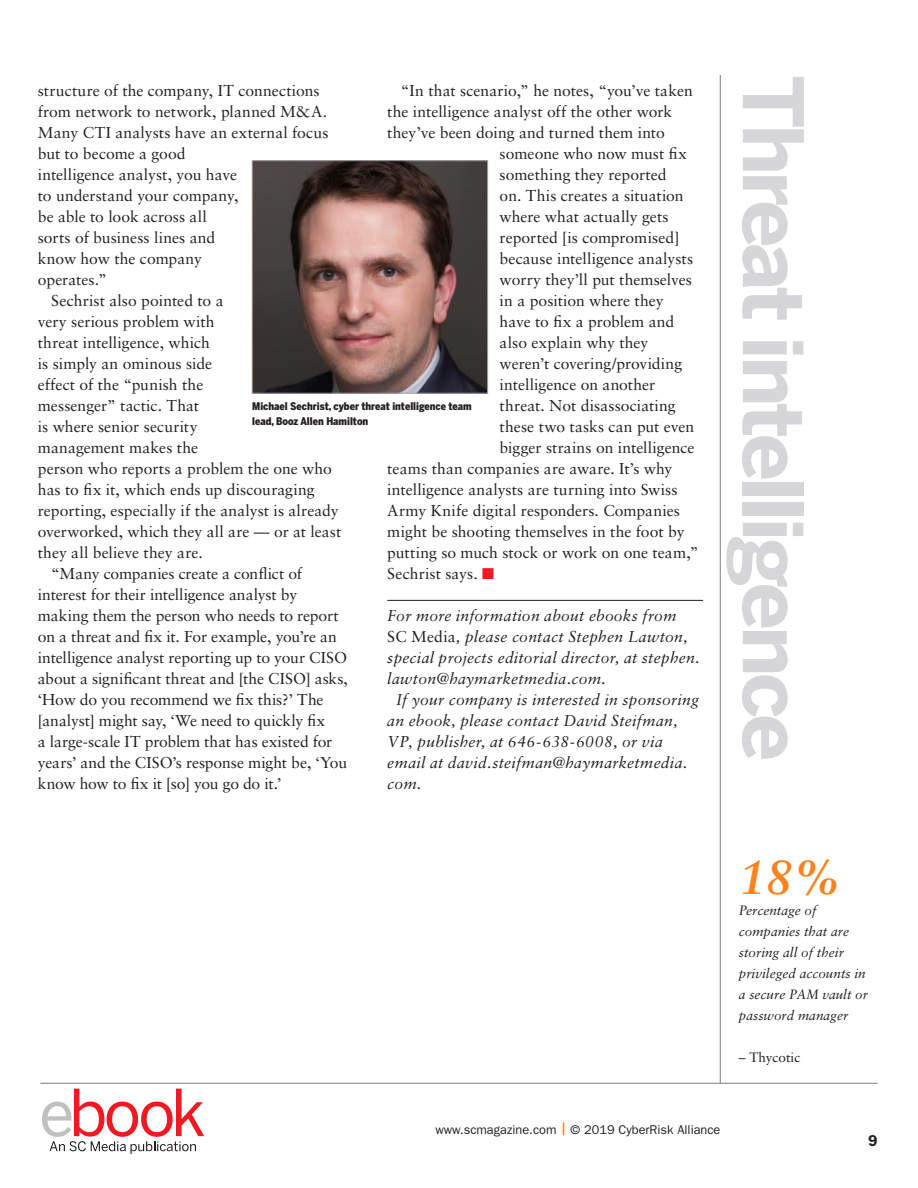
<style>
.page{position:relative;width:918px;height:1188px;background:#fff}
.page>*{position:absolute;margin:0;border:0;box-sizing:border-box;transform-origin:0 0}
.t1{font:700 82.5px "Benton Sans";letter-spacing:-.05em;color:#d6d5d7}
.t2{font:italic 700 48px "Sabon LT Std";color:#f8821e}
.t3{font:15.75px "Sabon LT Std";color:#241f1f}
.t4{font:italic 15.75px "Sabon LT Std";letter-spacing:.015em;color:#241f1f}
.t5{font:15.75px "Sabon LT Std";letter-spacing:-.02em;color:#241f1f}
.t6{font:600 15.75px "ITC Franklin Gothic Std";color:#241f1f}
.t7{font:italic 13.5px/21px "Sabon LT Std";color:#241f1f}
.t8{font:13.5px "Sabon LT Std";color:#241f1f}
.t9{font:12.75px "ITC Franklin Gothic Std";color:#241f1f}
.t10{font:900 10.5px/15px "Benton Sans Cond";color:#241f1f}
.s1{color:#ef1923}
.s2{font-style:normal}
.s3{font-style:italic}
.s4{font-weight:500;color:#f8821e}
</style>
<div class="page">
<hr style="left:720px;top:75px;width:1px;height:1008px;background:#7d7c7e">
<svg style="left:42px;top:1089px;width:162px;height:65px"></svg>
<hr style="left:387px;top:600px;width:316px;height:1px;background:#241f1f">
<hr style="left:40px;top:1083px;width:838px;height:1px;background:#7d7c7e">
<img style="left:254px;top:162px;width:232px;height:229px">
<div style="left:252px;top:160px;width:236px;height:233px;border:1px solid #aaaaac"></div>
<p class="t3" style="left:38px;top:81px;width:283px">structure of the company, IT connections</p>
<p class="t3" style="left:38px;top:102px;width:291px">from network to network, planned M&amp;A.</p>
<p class="t3" style="left:38px;top:123px;width:292px">Many CTI analysts have an external focus</p>
<p class="t3" style="left:38px;top:144px;width:149px">but to become a good</p>
<p class="t3" style="left:38px;top:165px;width:201px">intelligence analyst, you have</p>
<p class="t3" style="left:38px;top:186px;width:202px">to understand your company,</p>
<p class="t3" style="left:38px;top:207px;width:170px">be able to look across all</p>
<p class="t3" style="left:38px;top:228px;width:179px">sorts of business lines and</p>
<p class="t3" style="left:38px;top:249px;width:166px">know how the company</p>
<p class="t3" style="left:38px;top:270px;width:71px">operates.”</p>
<p class="t3" style="left:51px;top:291px;width:174px">Sechrist also pointed to a</p>
<p class="t3" style="left:38px;top:312px;width:178px">very serious problem with</p>
<p class="t3" style="left:38px;top:333px;width:174px">threat intelligence, which</p>
<p class="t3" style="left:38px;top:354px;width:176px">is simply an ominous side</p>
<p class="t3" style="left:38px;top:375px;width:167px">effect of the “punish the</p>
<p class="t3" style="left:38px;top:396px;width:163px">messenger” tactic. That</p>
<p class="t3" style="left:38px;top:417px;width:161px">is where senior security</p>
<p class="t3" style="left:38px;top:438px;width:162px">management makes the</p>
<p class="t3" style="left:38px;top:459px;width:295px">person who reports a problem the one who</p>
<p class="t3" style="left:38px;top:480px;width:278px">has to fix it, which ends up discouraging</p>
<p class="t3" style="left:38px;top:501px;width:302px">reporting, especially if the analyst is already</p>
<p class="t3" style="left:38px;top:522px;width:305px">overworked, which they all are — or at least</p>
<p class="t3" style="left:38px;top:543px;width:167px">they all believe they are.</p>
<p class="t3" style="left:51px;top:564px;width:252px">“Many companies create a conflict of</p>
<p class="t3" style="left:38px;top:585px;width:261px">interest for their intelligence analyst by</p>
<p class="t3" style="left:38px;top:606px;width:302px">making them the person who needs to report</p>
<p class="t3" style="left:38px;top:627px;width:301px">on a threat and fix it. For example, you’re an</p>
<p class="t3" style="left:38px;top:648px;width:311px">intelligence analyst reporting up to your CISO</p>
<p class="t3" style="left:38px;top:669px;width:312px">about a significant threat and [the CISO] asks,</p>
<p class="t3" style="left:38px;top:690px;width:287px">‘How do you recommend we fix this?’ The</p>
<p class="t3" style="left:38px;top:711px;width:289px">[analyst] might say, ‘We need to quickly fix</p>
<p class="t3" style="left:38px;top:732px;width:296px">a large-scale IT problem that has existed for</p>
<p class="t3" style="left:38px;top:753px;width:311px">years’ and the CISO’s response might be, ‘You</p>
<p class="t5" style="left:38px;top:774px;width:245px">know how to fix it [so] you go do it.’</p>
<p class="t3" style="left:401px;top:81px;width:293px">“In that scenario,” he notes, “you’ve taken</p>
<p class="t3" style="left:387px;top:102px;width:286px">the intelligence analyst off the other work</p>
<p class="t3" style="left:387px;top:123px;width:279px">they’ve been doing and turned them into</p>
<p class="t3" style="left:500px;top:144px;width:189px">someone who now must fix</p>
<p class="t3" style="left:500px;top:165px;width:169px">something they reported</p>
<p class="t3" style="left:500px;top:186px;width:186px">on. This creates a situation</p>
<p class="t3" style="left:500px;top:207px;width:171px">where what actually gets</p>
<p class="t3" style="left:500px;top:228px;width:181px">reported [is compromised]</p>
<p class="t3" style="left:500px;top:249px;width:195px">because intelligence analysts</p>
<p class="t3" style="left:500px;top:270px;width:194px">worry they’ll put themselves</p>
<p class="t3" style="left:500px;top:291px;width:165px">in a position where they</p>
<p class="t3" style="left:500px;top:312px;width:176px">have to fix a problem and</p>
<p class="t3" style="left:500px;top:333px;width:150px">also explain why they</p>
<p class="t3" style="left:500px;top:354px;width:184px">weren’t covering/providing</p>
<p class="t3" style="left:500px;top:375px;width:157px">intelligence on another</p>
<p class="t3" style="left:500px;top:396px;width:178px">threat. Not disassociating</p>
<p class="t3" style="left:500px;top:417px;width:196px">these two tasks can put even</p>
<p class="t3" style="left:500px;top:438px;width:196px">bigger strains on intelligence</p>
<p class="t3" style="left:387px;top:459px;width:287px">teams than companies are aware. It’s why</p>
<p class="t3" style="left:387px;top:480px;width:292px">intelligence analysts are turning into Swiss</p>
<p class="t3" style="left:387px;top:501px;width:294px">Army Knife digital responders. Companies</p>
<p class="t3" style="left:387px;top:522px;width:299px">might be shooting themselves in the foot by</p>
<p class="t3" style="left:387px;top:543px;width:313px">putting so much stock or work on one team,”</p>
<p class="t3" style="left:387px;top:564px;width:108px">Sechrist says. <span class="s1">■</span></p>
<p class="t4" style="left:387px;top:606px;width:291px">For more information about ebooks from</p>
<p class="t4" style="left:387px;top:627px;width:302px"><span class="s2">SC Media</span>, please contact Stephen Lawton,</p>
<p class="t4" style="left:387px;top:648px;width:314px">special projects editorial director, at stephen.</p>
<p class="t4" style="left:387px;top:669px;width:220px">lawton@haymarketmedia.com.</p>
<p class="t4" style="left:396px;top:690px;width:304px">If your company is interested in sponsoring</p>
<p class="t4" style="left:387px;top:711px;width:292px">an ebook, please contact David Steifman,</p>
<p class="t4" style="left:387px;top:732px;width:277px">VP, publisher, at 646-638-6008, or via</p>
<p class="t4" style="left:387px;top:753px;width:302px">email at david.steifman@haymarketmedia.</p>
<p class="t4" style="left:387px;top:774px;width:36px">com.</p>
<p class="t10" style="left:252px;top:399px;width:221px">Michael Sechrist, cyber threat intelligence team lead, Booz Allen Hamilton</p>
<h1 class="t1" style="left:822px;top:75px;width:688px;rotate:90deg">Threat intelligence</h1>
<h2 class="t2" style="left:739px;top:848px;width:103px">18%</h2>
<p class="t7" style="left:739px;top:900px;width:131px">Percentage of companies that are storing all of their privileged accounts in a secure PAM vault or password manager</p>
<p class="t8" style="left:739px;top:1049px;width:63px"><span class="s3">–</span> Thycotic</p>
<p class="t9" style="left:435px;top:1122px;width:287px">www.scmagazine.com <span class="s4">|</span> © 2019 CyberRisk Alliance</p>
<p class="t6" style="left:868px;top:1131px;width:11px">9</p>
</div>
